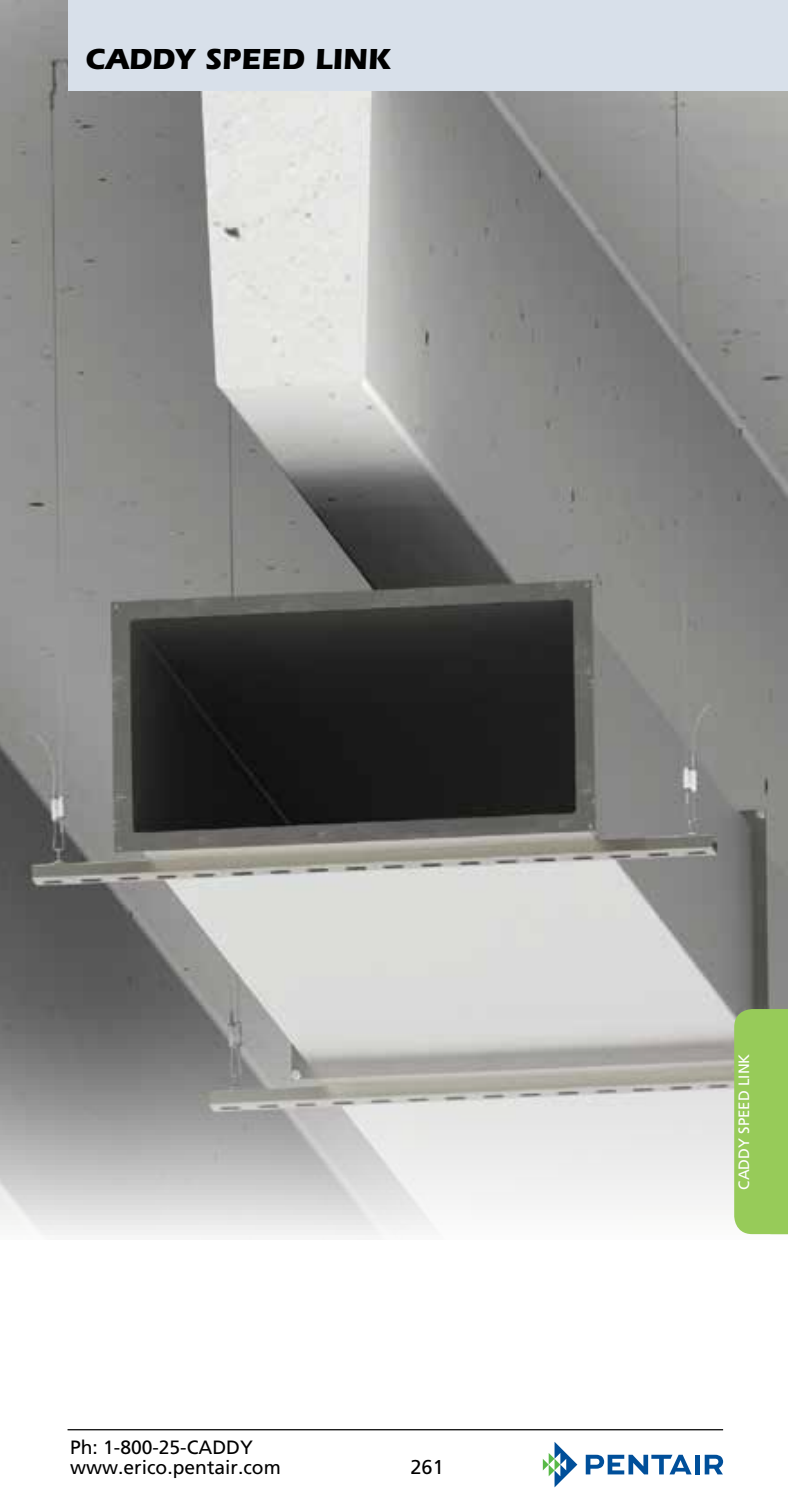
<style>
.page{position:relative;width:788px;height:1508px;background:#fff}
.page>*{position:absolute;margin:0;border:0;box-sizing:border-box;transform-origin:0 0}
.t1{font:700 30px "ITC Eras Std";color:#000}
.t2{font:20px "Frutiger LT Std";color:#000}
.t3{font:19.25px/20px "Frutiger LT Std";color:#000}
.t4{font:15px "Frutiger LT Std";color:#fff}
</style>
<div class="page">
<hr style="left:68px;top:1429px;width:655px;height:1px;background:#000">
<svg style="left:585px;top:1454px;width:106px;height:20px"></svg>
<div style="left:694px;top:1454px;width:5px;height:20px;background:#004f9a"></div>
<svg style="left:704px;top:1454px;width:19px;height:20px"></svg>
<svg style="left:542px;top:1442px;width:35px;height:45px"></svg>
<img style="left:0;top:0;width:788px;height:1235px">
<div style="left:68px;top:0;width:720px;height:90px;background:#d8e0ea"></div>
<div style="left:734px;top:1009px;width:54px;height:225px;background:#97cb59"></div>
<h1 class="t1" style="left:105px;top:24px;width:307px">CADDY SPEED LINK</h1>
<h1 class="t1" style="left:85px;top:42px;width:307px">CADDY SPEED LINK</h1>
<p class="t3" style="left:70px;top:1437px;width:212px">Ph: 1-800-25-CADDY www.erico.pentair.com</p>
<p class="t2" style="left:410px;top:1454px;width:35px">261</p>
<p class="t4" style="left:735px;top:1189px;width:137px;rotate:-90deg">CADDY SPEED LINK</p>
</div>
